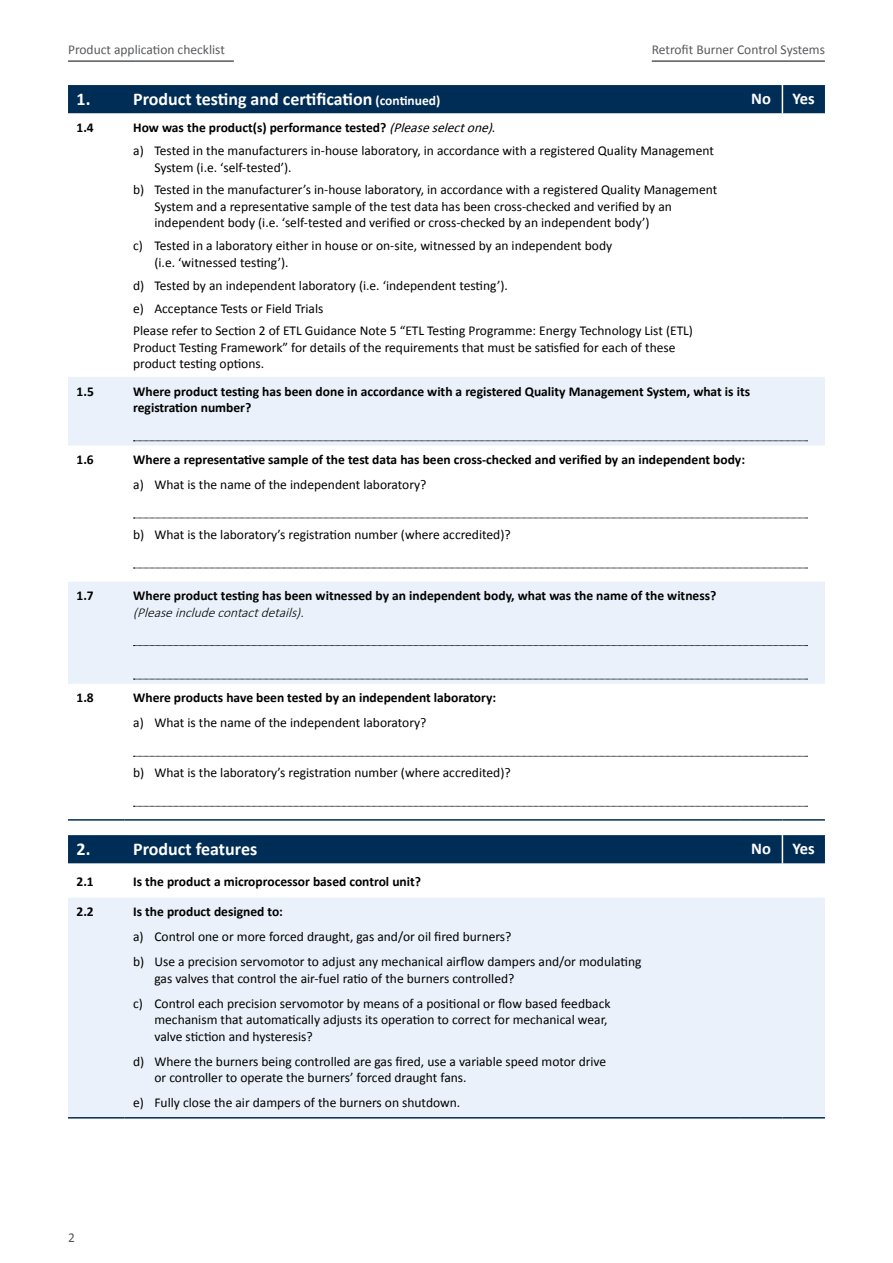
<style>
.page{position:relative;width:893px;height:1263px;background:#fff}
.page>*{position:absolute;margin:0;border:0;box-sizing:border-box;transform-origin:0 0}
.t1{font:700 18px "Calibri";color:#fff}
.t2{font:700 16.5px "Calibri";color:#fff}
.t3{font:13.5px/16.5px "Calibri";color:#000}
.t4{font:700 13.5px/16.5px "Calibri";color:#000}
.t5{font:13.5px "Calibri";color:#58595b}
.t6{font:italic 300 13.5px "Calibri";color:#000}
.s1{font-size:13.5px}
.s2{font-weight:700}
.s3{font-style:italic}
</style>
<div class="page">
<hr style="left:652px;top:60px;width:173px;height:2px;background:#58595b">
<hr style="left:68px;top:60px;width:166px;height:2px;background:#58595b">
<svg style="left:68px;top:113px;width:757px;height:456px"></svg>
<div style="left:68px;top:377px;width:757px;height:69px;background:#eaf1fa"></div>
<div style="left:68px;top:582px;width:757px;height:102px;background:#eaf1fa"></div>
<div style="left:68px;top:85px;width:757px;height:28px;background:#002d56"></div>
<hr style="left:68px;top:819px;width:57px;height:2px;background:#002d56">
<hr style="left:125px;top:819px;width:615px;height:2px;background:#002d56">
<hr style="left:740px;top:819px;width:42px;height:2px;background:#002d56">
<hr style="left:782px;top:819px;width:43px;height:2px;background:#002d56">
<svg style="left:133px;top:441px;width:674px;height:1px"></svg>
<svg style="left:133px;top:518px;width:674px;height:1px"></svg>
<svg style="left:133px;top:568px;width:674px;height:1px"></svg>
<svg style="left:133px;top:645px;width:674px;height:1px"></svg>
<svg style="left:133px;top:679px;width:674px;height:1px"></svg>
<svg style="left:133px;top:756px;width:674px;height:1px"></svg>
<svg style="left:133px;top:806px;width:674px;height:1px"></svg>
<div style="left:68px;top:898px;width:757px;height:219px;background:#eaf1fa"></div>
<svg style="left:68px;top:835px;width:757px;height:29px;background:#07335a"></svg>
<hr style="left:68px;top:1117px;width:57px;height:1px;background:#002d56">
<hr style="left:125px;top:1117px;width:615px;height:1px;background:#002d56">
<hr style="left:740px;top:1117px;width:42px;height:1px;background:#002d56">
<hr style="left:782px;top:1117px;width:43px;height:1px;background:#002d56">
<p class="t5" style="left:68px;top:40px;width:158px">Product application checklist</p>
<p class="t5" style="left:652px;top:40px;width:175px">Retrofit Burner Control Systems</p>
<h1 class="t1" style="left:77px;top:86px;width:365px">1. Product testing and certification <span class="s1">(continued)</span></h1>
<p class="t2" style="left:751px;top:87px;width:21px">No</p>
<p class="t2" style="left:793px;top:87px;width:24px">Yes</p>
<p class="t4" style="left:77px;top:119px;width:19px">1.4</p>
<p class="t3" style="left:133px;top:116px;width:582px;line-height:23px"><span class="s2">How was the product(s) performance tested?</span> <span class="s3">(Pleaseselectone)</span>.<br>a) Tested in the manufacturers in-house laboratory, in accordance with a registered Quality Management</p>
<p class="t3" style="left:133px;top:155px;width:586px;line-height:23px;text-indent:21px">System (i.e. ‘self-tested’).<br>b) Tested in the manufacturer’s in-house laboratory, in accordance with a registered Quality Management</p>
<p class="t3" style="left:154px;top:198px;width:519px">System and a representative sample of the test data has been cross-checked and verified by an independent body (i.e. ‘self-tested and verified or cross-checked by an independent body’)</p>
<p class="t3" style="left:154px;top:237px;width:459px;text-indent:-21px">c) Tested in a laboratory either in house or on-site, witnessed by an independent body (i.e. ‘witnessed testing’).</p>
<p class="t3" style="left:133px;top:273px;width:561px;line-height:23px">d) Tested by an independent laboratory (i.e. ‘independent testing’).<br>e) Acceptance Tests or Field Trials<br>Please refer to Section 2 of ETL Guidance Note 5 “ETL Testing Programme: Energy Technology List (ETL)</p>
<p class="t3" style="left:133px;top:339px;width:544px">Product Testing Framework” for details of the requirements that must be satisfied for each of these product testing options.</p>
<p class="t4" style="left:77px;top:383px;width:19px">1.5</p>
<p class="t4" style="left:133px;top:383px;width:618px">Where product testing has been done in accordance with a registered Quality Management System, what is its registration number?</p>
<p class="t4" style="left:77px;top:451px;width:19px">1.6</p>
<p class="t4" style="left:133px;top:451px;width:613px">Where a representative sample of the test data has been cross-checked and verified by an independent body:</p>
<p class="t3" style="left:133px;top:476px;width:295px">a) What is the name of the independent laboratory?</p>
<p class="t3" style="left:133px;top:526px;width:379px">b) What is the laboratory’s registration number (where accredited)?</p>
<p class="t4" style="left:77px;top:587px;width:19px">1.7</p>
<p class="t4" style="left:133px;top:587px;width:585px">Where product testing has been witnessed by an independent body, what was the name of the witness?</p>
<p class="t6" style="left:133px;top:604px;width:176px">(Pleaseincludecontactdetails).</p>
<p class="t4" style="left:77px;top:689px;width:19px">1.8</p>
<p class="t4" style="left:133px;top:689px;width:364px">Where products have been tested by an independent laboratory:</p>
<p class="t3" style="left:133px;top:714px;width:295px">a) What is the name of the independent laboratory?</p>
<p class="t3" style="left:133px;top:764px;width:379px">b) What is the laboratory’s registration number (where accredited)?</p>
<h1 class="t1" style="left:77px;top:836px;width:182px">2. Product features</h1>
<p class="t2" style="left:751px;top:837px;width:21px">No</p>
<p class="t2" style="left:793px;top:837px;width:24px">Yes</p>
<p class="t4" style="left:77px;top:873px;width:19px">2.1</p>
<p class="t4" style="left:133px;top:873px;width:289px">Is the product a microprocessor based control unit?</p>
<p class="t4" style="left:77px;top:903px;width:19px">2.2</p>
<p class="t4" style="left:133px;top:903px;width:151px">Is the product designed to:</p>
<p class="t3" style="left:133px;top:924px;width:510px;line-height:25px">a) Control one or more forced draught, gas and/or oil fired burners?<br>b) Use a precision servomotor to adjust any mechanical airflow dampers and/or modulating</p>
<p class="t3" style="left:133px;top:965px;width:479px;line-height:25px;text-indent:21px">gas valves that control the air-fuel ratio of the burners controlled?<br>c) Control each precision servomotor by means of a positional or flow based feedback</p>
<p class="t3" style="left:154px;top:1011px;width:455px">mechanism that automatically adjusts its operation to correct for mechanical wear, valve stiction and hysteresis?</p>
<p class="t3" style="left:154px;top:1053px;width:453px;text-indent:-21px">d) Where the burners being controlled are gas fired, use a variable speed motor drive or controller to operate the burners’ forced draught fans.</p>
<p class="t3" style="left:133px;top:1094px;width:329px">e) Fully close the air dampers of the burners on shutdown.</p>
<p class="t5" style="left:68px;top:1228px;width:8px">2</p>
</div>
